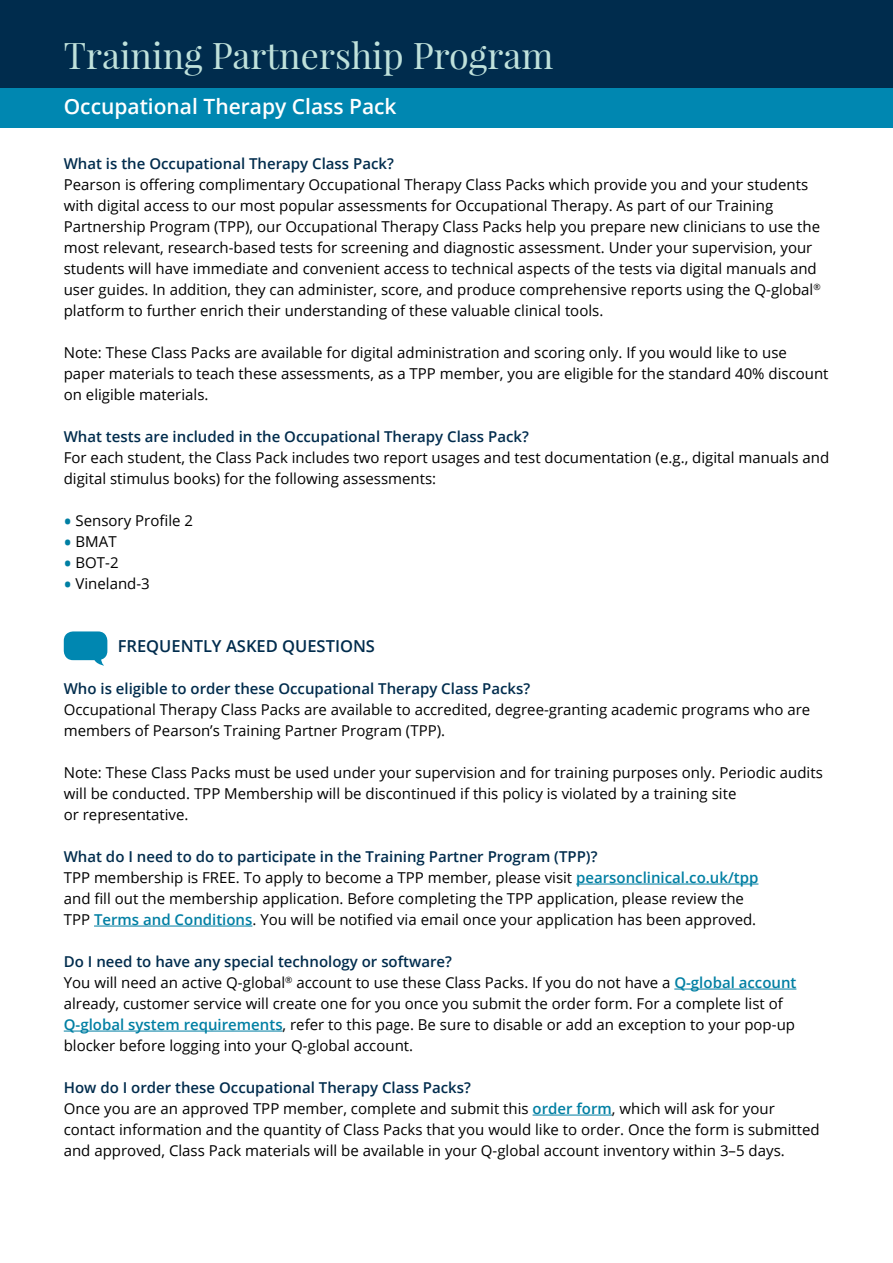
<style>
.page{position:relative;width:893px;height:1263px;background:#fff}
.page>*{position:absolute;margin:0;border:0;box-sizing:border-box;transform-origin:0 0}
.t1{font:36px "Playfair Display";color:#bfe1db}
.t2{font:600 21px "Open Sans";color:#fff}
.t3{font:600 16.5px "Open Sans";color:#002c4d}
.t4{font:15px/21px "Open Sans";color:#000}
.t5{font:600 15px "Open Sans";color:#002c4d}
.s1{font-weight:600;font-size:21px;color:#007fa3}
.s2{font-weight:600;color:#002c4d}
.s3{font-weight:600;color:#007fa3}
</style>
<div class="page">
<div style="left:0;top:0;width:893px;height:128px;background:#002c4d"></div>
<hr style="left:576px;top:884px;width:182px;height:1px;background:#007fa3">
<hr style="left:94px;top:926px;width:158px;height:1px;background:#007fa3">
<hr style="left:674px;top:989px;width:122px;height:1px;background:#007fa3">
<hr style="left:64px;top:1031px;width:219px;height:1px;background:#007fa3">
<hr style="left:533px;top:1115px;width:79px;height:1px;background:#007fa3">
<div style="left:0;top:88px;width:893px;height:40px;background:#0087b1"></div>
<div style="left:64px;top:631px;width:43px;height:29px;background:#0087b1;border-radius:9px"></div>
<svg style="left:93px;top:657px;width:12px;height:9px"></svg>
<h1 class="t1" style="left:64px;top:33px;width:491px">Training Partnership Program</h1>
<h2 class="t2" style="left:64px;top:92px;width:334px">Occupational Therapy Class Pack</h2>
<p class="t5" style="left:64px;top:153px;width:332px">What is the Occupational Therapy Class Pack?</p>
<p class="t4" style="left:64px;top:173px;width:758px">Pearson is offering complimentary Occupational Therapy Class Packs which provide you and your students with digital access to our most popular assessments for Occupational Therapy. As part of our Training Partnership Program (TPP), our Occupational Therapy Class Packs help you prepare new clinicians to use the most relevant, research-based tests for screening and diagnostic assessment. Under your supervision, your students will have immediate and convenient access to technical aspects of the tests via digital manuals and user guides. In addition, they can administer, score, and produce comprehensive reports using the Q-global<sup>® </sup>platform to further enrich their understanding of these valuable clinical tools.</p>
<p class="t4" style="left:64px;top:341px;width:766px">Note: These Class Packs are available for digital administration and scoring only. If you would like to use paper materials to teach these assessments, as a TPP member, you are eligible for the standard 40% discount on eligible materials.</p>
<p class="t5" style="left:64px;top:426px;width:467px">What tests are included in the Occupational Therapy Class Pack?</p>
<p class="t4" style="left:64px;top:446px;width:767px">For each student, the Class Pack includes two report usages and test documentation (e.g., digital manuals and digital stimulus books) for the following assessments:</p>
<p class="t4" style="left:64px;top:509px;width:131px"><span class="s1">•</span> Sensory Profile 2</p>
<p class="t4" style="left:64px;top:530px;width:54px"><span class="s1">•</span> BMAT</p>
<p class="t4" style="left:64px;top:551px;width:56px"><span class="s1">•</span> BOT-2</p>
<p class="t4" style="left:64px;top:572px;width:88px"><span class="s1">•</span> Vineland-3</p>
<p class="t3" style="left:118px;top:634px;width:259px">FREQUENTLY ASKED QUESTIONS</p>
<p class="t5" style="left:64px;top:678px;width:468px">Who is eligible to order these Occupational Therapy Class Packs?</p>
<p class="t4" style="left:64px;top:698px;width:748px">Occupational Therapy Class Packs are available to accredited, degree-granting academic programs who are members of Pearson’s Training Partner Program (TPP).</p>
<p class="t4" style="left:64px;top:761px;width:760px">Note: These Class Packs must be used under your supervision and for training purposes only. Periodic audits will be conducted. TPP Membership will be discontinued if this policy is violated by a training site<br>or representative.</p>
<p class="t4" style="left:64px;top:845px;width:696px"><span class="s2">What do I need to do to participate in the Training Partner Program (TPP)?<br></span>TPP membership is FREE. To apply to become a TPP member, please visit <span class="s3">pearsonclinical.co.uk/tpp </span>and fill out the membership application. Before completing the TPP application, please review the TPP <span class="s3">Terms and Conditions</span>. You will be notified via email once your application has been approved.</p>
<p class="t4" style="left:64px;top:950px;width:734px"><span class="s2">Do I need to have any special technology or software?<br></span>You will need an active Q-global<sup>®</sup> account to use these Class Packs. If you do not have a <span class="s3">Q-global account </span>already, customer service will create one for you once you submit the order form. For a complete list of <span class="s3">Q-global system requirements</span>, refer to this page. Be sure to disable or add an exception to your pop-up blocker before logging into your Q-global account.</p>
<p class="t4" style="left:64px;top:1076px;width:757px"><span class="s2">How do I order these Occupational Therapy Class Packs?<br></span>Once you are an approved TPP member, complete and submit this <span class="s3">order form</span>, which will ask for your contact information and the quantity of Class Packs that you would like to order. Once the form is submitted and approved, Class Pack materials will be available in your Q-global account inventory within 3–5 days.</p>
</div>
